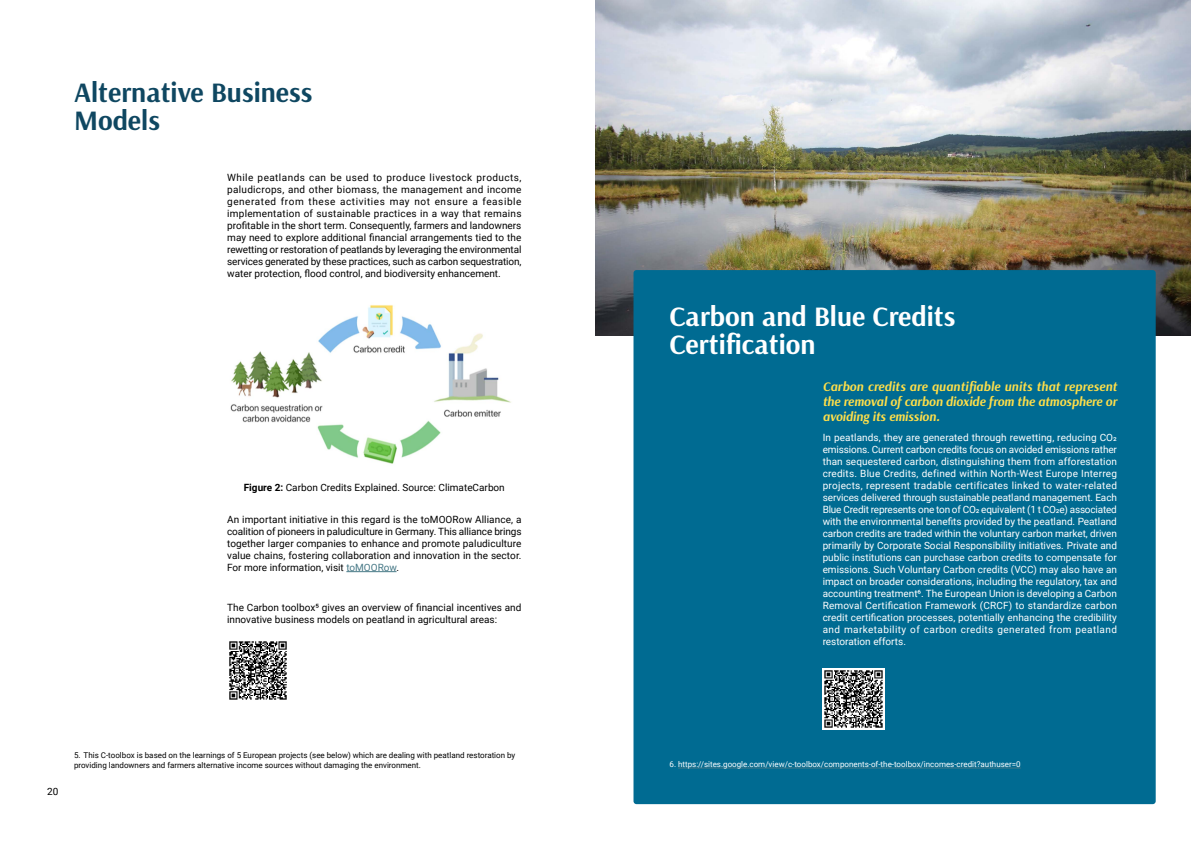
<style>
.page{position:relative;width:1191px;height:842px;background:#fff}
.page>*{position:absolute;margin:0;border:0;box-sizing:border-box;transform-origin:0 0}
.t1{font:700 28px/28px "Arsenal";color:#fff}
.t2{font:700 28px/28px "Arsenal";color:#0f4761}
.t3{font:italic 700 13px/15px "Arsenal";color:#ffdf49;text-align:justify}
.t4{font:10px/12px "Roboto";letter-spacing:.04em;color:#fff;text-align:justify}
.t5{font:10px/12px "Roboto";color:#000;text-align:justify}
.t6{font:8px/10px "Roboto";color:#000}
.t7{font:8px "Roboto";color:#fff}
.s1{font-weight:700}
.s2{color:#467886}
</style>
<div class="page">
<img style="left:595px;top:0;width:596px;height:335px">
<div style="left:633px;top:270px;width:522px;height:534px;background:#006b92;border-radius:3px"></div>
<img style="left:230px;top:305px;width:281px;height:159px">
<hr style="left:346px;top:571px;width:50px;height:1px;background:#467886">
<img style="left:229px;top:641px;width:58px;height:59px">
<hr style="left:678px;top:768px;width:342px;height:1px;background:#467886">
<img style="left:822px;top:668px;width:62px;height:61px">
<h1 class="t2" style="left:74px;top:78px;width:240px">Alternative Business<br>Models</h1>
<p class="t5" style="left:227px;top:171px;width:296px">While peatlands can be used to produce livestock products, paludicrops, and other biomass, the management and income generated from these activities may not ensure a feasible implementation of sustainable practices in a way that remains profitable in the short term. Consequently, farmers and landowners may need to explore additional financial arrangements tied to the rewetting or restoration of peatlands by leveraging the environmental services generated by these practices, such as carbon sequestration, water protection, flood control, and biodiversity enhancement.</p>
<p class="t5" style="left:244px;top:481px;width:262px"><span class="s1">Figure 2:</span> Carbon Credits Explained. Source: ClimateCarbon</p>
<p class="t5" style="left:227px;top:513px;width:296px">An important initiative in this regard is the toMOORow Alliance, a coalition of pioneers in paludiculture in Germany. This alliance brings together larger companies to enhance and promote paludiculture value chains, fostering collaboration and innovation in the sector.<br>For more information, visit <span class="s2">toMOORow</span>.</p>
<p class="t5" style="left:227px;top:601px;width:296px">The Carbon toolbox5 gives an overview of financial incentives and innovative business models on peatland in agricultural areas:</p>
<h1 class="t1" style="left:669px;top:302px;width:287px">Carbon and Blue Credits<br>Certification</h1>
<h2 class="t3" style="left:822px;top:380px;width:296px">Carbon credits are quantifiable units that represent the removal of carbon dioxide from the atmosphere or avoiding its emission.</h2>
<p class="t4" style="left:822px;top:431px;width:296px">In peatlands, they are generated through rewetting, reducing CO2 emissions. Current carbon credits focus on avoided emissions rather than sequestered carbon, distinguishing them from afforestation credits. Blue Credits, defined within North-West Europe Interreg projects, represent tradable certificates linked to water-related services delivered through sustainable peatland management. Each Blue Credit represents one ton of CO2 equivalent (1 t CO2e) associated with the environmental benefits provided by the peatland. Peatland carbon credits are traded within the voluntary carbon market, driven primarily by Corporate Social Responsibility initiatives. Private and public institutions can purchase carbon credits to compensate for emissions. Such Voluntary Carbon credits (VCC) may also have an impact on broader considerations, including the regulatory, tax and accounting treatment6. The European Union is developing a Carbon Removal Certification Framework (CRCF) to standardize carbon credit certification processes, potentially enhancing the credibility and marketability of carbon credits generated from peatland restoration efforts.</p>
<p class="t5" style="left:47px;top:785px;width:13px">20</p>
<p class="t6" style="left:74px;top:750px;width:443px">5. This C-toolbox is based on the learnings of 5 European projects (see below) which are dealing with peatland restoration by providing landowners and farmers alternative income sources without damaging the environment.</p>
<p class="t7" style="left:669px;top:759px;width:353px">6. https://sites.google.com/view/c-toolbox/components-of-the-toolbox/incomes-credit?authuser=0</p>
</div>
